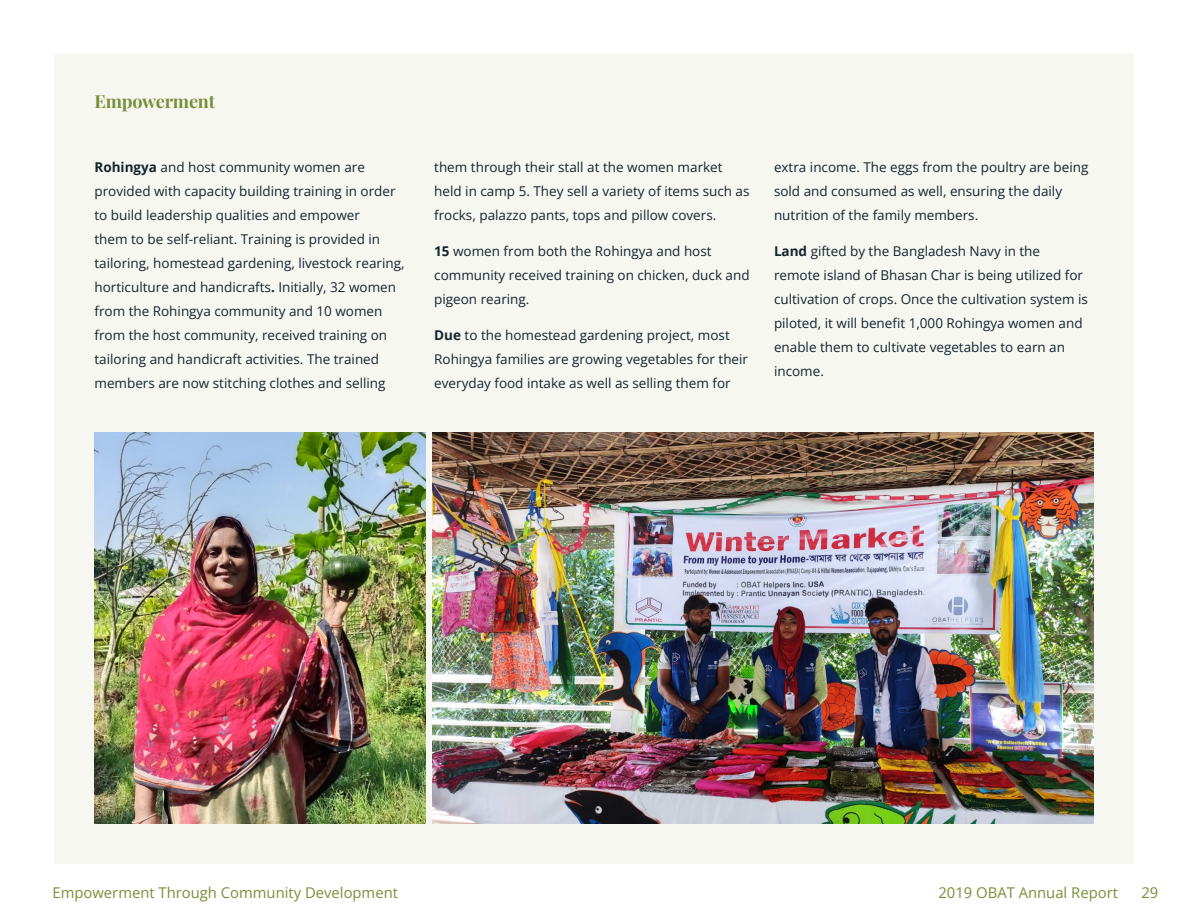
<style>
.page{position:relative;width:1188px;height:918px;background:#fff}
.page>*{position:absolute;margin:0;border:0;box-sizing:border-box;transform-origin:0 0}
.Large_Title{font:700 18px "Playfair Display";letter-spacing:-.01em;color:#788f36}
.t1{font:14.85px "Open Sans";color:#788f36}
.Body_NEW{font:13.5px/24px "Open Sans";color:#16242e}
.s1{font-weight:700}
</style>
<div class="page">
<div style="left:54px;top:54px;width:1080px;height:810px;background:#f6f7f1"></div>
<img style="left:95px;top:432px;width:331px;height:392px">
<img style="left:432px;top:432px;width:662px;height:392px">
<p class="Large_Title" style="left:94px;top:87px;width:122px">Empowerment</p>
<p class="Body_NEW" style="left:94px;top:155px;width:312px"><span class="s1">Rohingya</span> and host community women are provided with capacity building training in order to build leadership qualities and empower<br>them to be self-reliant. Training is provided in tailoring, homestead gardening, livestock rearing, horticulture and handicrafts<span class="s1">.</span> Initially, 32 women from the Rohingya community and 10 women from the host community, received training on tailoring and handicraft activities. The trained members are now stitching clothes and selling</p>
<p class="Body_NEW" style="left:434px;top:155px;width:317px">them through their stall at the women market held in camp 5. They sell a variety of items such as frocks, palazzo pants, tops and pillow covers.</p>
<p class="Body_NEW" style="left:434px;top:239px;width:317px"><span class="s1">15</span> women from both the Rohingya and host community received training on chicken, duck and pigeon rearing.</p>
<p class="Body_NEW" style="left:434px;top:323px;width:315px"><span class="s1">Due</span> to the homestead gardening project, most<br>Rohingya families are growing vegetables for their everyday food intake as well as selling them for</p>
<p class="Body_NEW" style="left:774px;top:155px;width:316px">extra income. The eggs from the poultry are being sold and consumed as well, ensuring the daily nutrition of the family members.</p>
<p class="Body_NEW" style="left:774px;top:239px;width:315px"><span class="s1">Land</span> gifted by the Bangladesh Navy in the remote island of Bhasan Char is being utilized for cultivation of crops. Once the cultivation system is piloted, it will benefit 1,000 Rohingya women and enable them to cultivate vegetables to earn an income.</p>
<p class="t1" style="left:52px;top:883px;width:347px">Empowerment Through Community Development</p>
<p class="t1" style="left:938px;top:883px;width:181px">2019 OBAT Annual Report</p>
<p class="t1" style="left:1141px;top:883px;width:18px">29</p>
</div>
